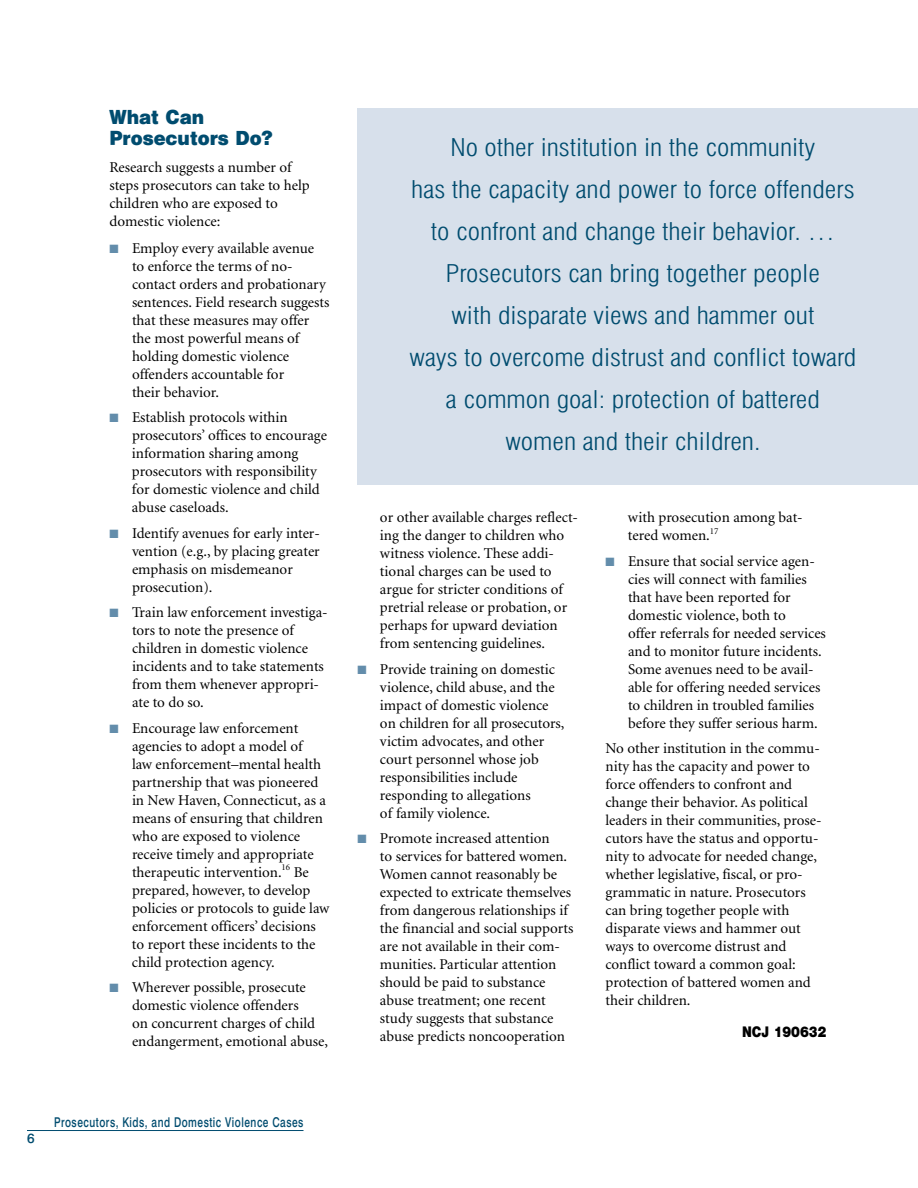
<style>
.page{position:relative;width:918px;height:1188px;background:#fff}
.page>*{position:absolute;margin:0;border:0;box-sizing:border-box;transform-origin:0 0}
.t1{font:300 condensed 24px/42px "Swiss 721 BT";color:#004c6f;text-align:center;scale:1.15 1}
.t2{font:18px/21px "Swiss 721 BT Black No 2";color:#004c6f}
.t3{font:15px/18px "Minion";color:#000}
.t4{font:500 13.5px "Swiss 721 BT";letter-spacing:.05em;color:#004c6f;scale:.75 1}
.t5{font:13.5px "Swiss 721 BT Black No 2";color:#000;scale:.9 1}
.t6{font:500 13.5px "Swiss 721 BT";letter-spacing:.05em;color:#004c6f}
.s1{color:#638dab}
</style>
<div class="page">
<hr style="left:27px;top:1130px;width:277px;height:1px;background:#004c6f">
<div style="left:357px;top:108px;width:561px;height:376px;background:#d7e0eb"></div>
<p class="t2" style="left:110px;top:108px;width:164px">What Can<br>Prosecutors Do?</p>
<p class="t3" style="left:110px;top:159px;width:202px">Research suggests a number of steps prosecutors can take to help children who are exposed to domestic violence:</p>
<p class="t3" style="left:132px;top:240px;width:199px;text-indent:-22px"><span class="s1">■</span> Employ every available avenue to enforce the terms of no&shy;contact orders and probationary sentences. Field research suggests that these measures may offer the most powerful means of holding domestic violence offenders accountable for<br>their behavior.</p>
<p class="t3" style="left:132px;top:410px;width:197px;text-indent:-22px"><span class="s1">■</span> Establish protocols within prosecutors’ offices to encourage information sharing among prosecutors with responsibility for domestic violence and child abuse caseloads.</p>
<p class="t3" style="left:132px;top:525px;width:189px;text-indent:-22px"><span class="s1">■</span> Identify avenues for early inter&shy;vention (e.g., by placing greater emphasis on misdemeanor prosecution).</p>
<p class="t3" style="left:132px;top:605px;width:197px;text-indent:-22px"><span class="s1">■</span> Train law enforcement investiga&shy;tors to note the presence of children in domestic violence incidents and to take statements from them whenever appropri&shy;ate to do so.</p>
<p class="t3" style="left:132px;top:720px;width:199px;text-indent:-22px"><span class="s1">■</span> Encourage law enforcement agencies to adopt a model of<br>law enforcement–mental health partnership that was pioneered in New Haven, Connecticut, as a means of ensuring that children who are exposed to violence receive timely and appropriate therapeutic intervention.<sup>16</sup> Be prepared, however, to develop policies or protocols to guide law enforcement officers’ decisions to report these incidents to the child protection agency.</p>
<p class="t3" style="left:132px;top:980px;width:198px;text-indent:-22px"><span class="s1">■</span> Wherever possible, prosecute domestic violence offenders<br>on concurrent charges of child endangerment, emotional abuse,</p>
<p class="t6" style="left:27px;top:1133px;width:9px">6</p>
<p class="t4" style="left:54px;top:1117px;width:334px">Prosecutors, Kids, and Domestic Violence Cases</p>
<p class="t1" style="left:409px;top:129px;width:390px">No other institution in the community<br>has the capacity and power to force offenders to confront and change their behavior. … Prosecutors can bring together people<br>with disparate views and hammer out<br>ways to overcome distrust and conflict toward a common goal: protection of battered women and their children.</p>
<p class="t3" style="left:380px;top:510px;width:200px">or other available charges reflect&shy;ing the danger to children who witness violence. These addi&shy;tional charges can be used to argue for stricter conditions of pretrial release or probation, or perhaps for upward deviation from sentencing guidelines.</p>
<p class="t3" style="left:380px;top:661px;width:186px;text-indent:-22px"><span class="s1">■</span> Provide training on domestic violence, child abuse, and the impact of domestic violence on children for all prosecutors, victim advocates, and other court personnel whose job responsibilities include responding to allegations<br>of family violence.</p>
<p class="t3" style="left:380px;top:831px;width:195px;text-indent:-22px"><span class="s1">■</span> Promote increased attention<br>to services for battered women.<br>Women cannot reasonably be expected to extricate themselves from dangerous relationships if the financial and social supports are not available in their com&shy;munities. Particular attention should be paid to substance abuse treatment; one recent study suggests that substance abuse predicts noncooperation</p>
<p class="t3" style="left:628px;top:510px;width:176px">with prosecution among bat&shy;tered women.<sup>17</sup></p>
<p class="t3" style="left:628px;top:553px;width:199px;text-indent:-22px"><span class="s1">■</span> Ensure that social service agen&shy;cies will connect with families that have been reported for domestic violence, both to<br>offer referrals for needed services and to monitor future incidents.<br>Some avenues need to be avail&shy;able for offering needed services to children in troubled families before they suffer serious harm.</p>
<p class="t3" style="left:606px;top:741px;width:218px">No other institution in the commu&shy;nity has the capacity and power to force offenders to confront and change their behavior. As political leaders in their communities, prose&shy;cutors have the status and opportu&shy;nity to advocate for needed change, whether legislative, fiscal, or pro&shy;grammatic in nature. Prosecutors can bring together people with disparate views and hammer out ways to overcome distrust and conflict toward a common goal: protection of battered women and their children.</p>
<p class="t5" style="left:742px;top:1025px;width:95px">NCJ 190632</p>
</div>
